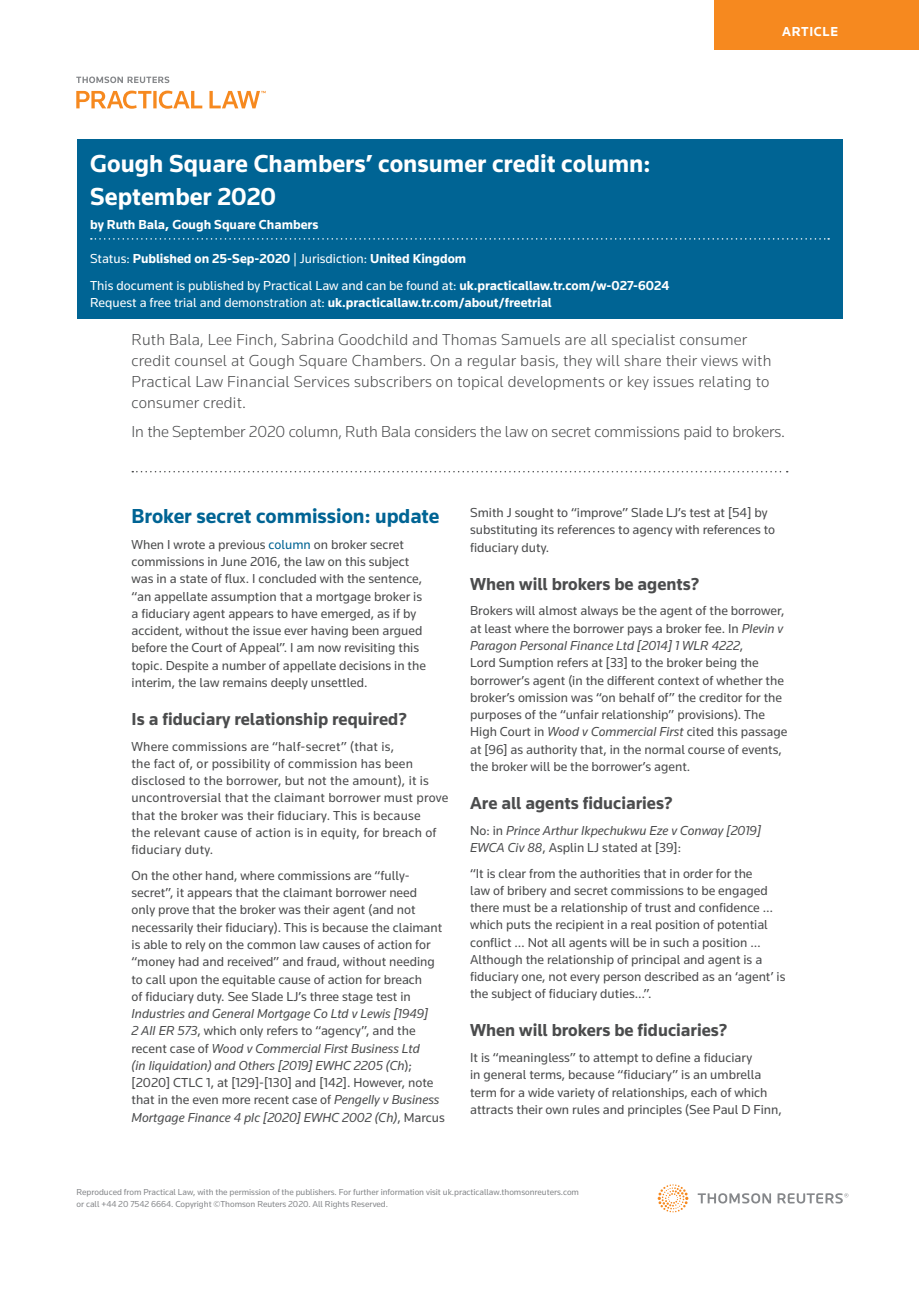
<style>
.page{position:relative;width:919px;height:1289px;background:#fff}
.page>*{position:absolute;margin:0;border:0;box-sizing:border-box;transform-origin:0 0}
.t1{font:700 25.5px/33px "Knowledge";color:#fff}
.t2{font:700 21px "Knowledge";color:#006494}
.t3{font:700 18px "Knowledge";color:#4b4c4d}
.t4{font:300 16.5px/21px "Knowledge";letter-spacing:.01em;color:#4b4c4d}
.t5{font:300 16.5px "Knowledge";letter-spacing:-.01em;color:#4b4c4d}
.t6{font:13.5px/17.2px "Knowledge";color:#4b4c4d}
.t7{font:italic 13.5px/17.2px "Knowledge";color:#4b4c4d}
.t8{font:13.5px/27.2px "Knowledge";color:#fff}
.t9{font:700 13.5px "Knowledge";color:#fff}
.t10{font:700 13.5px "Knowledge";letter-spacing:.05em;color:#fff}
.t11{font:9px/12px "Knowledge";letter-spacing:-.005em;color:#86888b}
.s1{font-weight:700}
.s2{font-weight:400}
.s3{color:#006494}
.s4{font-style:normal}
.s5{font-style:italic}
</style>
<div class="page">
<div style="left:714px;top:0;width:204px;height:49px;background:#f6891f"></div>
<svg style="left:657px;top:1184px;width:31px;height:28px"></svg>
<svg style="left:697px;top:1193px;width:151px;height:10px"></svg>
<svg style="left:76px;top:91px;width:189px;height:18px"></svg>
<svg style="left:76px;top:77px;width:93px;height:6px"></svg>
<div style="left:77px;top:139px;width:765px;height:180px;background:#006494"></div>
<svg style="left:91px;top:238px;width:738px;height:2px"></svg>
<svg style="left:132px;top:471px;width:655px;height:1px"></svg>
<p class="t10" style="left:782px;top:23px;width:57px">ARTICLE</p>
<h1 class="t1" style="left:90px;top:146px;width:562px">Gough Square Chambers’ consumer credit column:<br>September 2020</h1>
<p class="t9" style="left:90px;top:216px;width:230px">by Ruth Bala, Gough Square Chambers</p>
<p class="t8" style="left:90px;top:245px;width:580px">Status: <span class="s1">Published on 25-Sep-2020</span> | Jurisdiction: <span class="s1">United Kingdom<br></span>This document is published by Practical Law and can be found at: <span class="s1">uk.practicallaw.tr.com/w-027-6024</span></p>
<p class="t9" style="left:90px;top:294px;width:463px"><span class="s2">Request a free trial and demonstration at:</span> uk.practicallaw.tr.com/about/freetrial</p>
<p class="t4" style="left:131px;top:328px;width:641px">Ruth Bala, Lee Finch, Sabrina Goodchild and Thomas Samuels are all specialist consumer credit counsel at Gough Square Chambers. On a regular basis, they will share their views with Practical Law Financial Services subscribers on topical developments or key issues relating to consumer credit.</p>
<p class="t5" style="left:131px;top:421px;width:655px">In the September 2020 column, Ruth Bala considers the law on secret commissions paid to brokers.</p>
<h2 class="t2" style="left:131px;top:503px;width:309px">Broker secret commission: update</h2>
<p class="t6" style="left:131px;top:535px;width:296px">When I wrote a previous <span class="s3">column</span> on broker secret commissions in June 2016, the law on this subject was in a state of flux. I concluded with the sentence, “an appellate assumption that a mortgage broker is a fiduciary agent appears to have emerged, as if by accident, without the issue ever having been argued before the Court of Appeal”. I am now revisiting this topic. Despite a number of appellate decisions in the interim, the law remains deeply unsettled.</p>
<h3 class="t3" style="left:131px;top:707px;width:277px">Is a fiduciary relationship required?</h3>
<p class="t6" style="left:131px;top:737px;width:318px">Where commissions are “half-secret” (that is,<br>the fact of, or possibility of commission has been disclosed to the borrower, but not the amount), it is uncontroversial that the claimant borrower must prove that the broker was their fiduciary. This is because<br>the relevant cause of action is in equity, for breach of fiduciary duty.</p>
<p class="t6" style="left:131px;top:866px;width:312px">On the other hand, where commissions are “fully&shy;secret”, it appears that the claimant borrower need only prove that the broker was their agent (and not necessarily their fiduciary). This is because the claimant is able to rely on the common law causes of action for “money had and received” and fraud, without needing to call upon the equitable cause of action for breach<br>of fiduciary duty. See Slade LJ’s three stage test in</p>
<p class="t7" style="left:131px;top:1004px;width:315px">Industries and General Mortgage Co Ltd v Lewis [1949]<br>2 All ER 573<span class="s4">, which only refers to “agency”, and the recent case of</span> Wood v Commercial First Business Ltd<br>(in liquidation) and Others [2019] EWHC 2205 (Ch<span class="s4">); [2020] CTLC 1, at [129]-[130] and [142]. However, note that in the even more recent case of</span> Pengelly v Business Mortgage Finance 4 plc [2020] EWHC 2002 (Ch)<span class="s4">, Marcus</span></p>
<p class="t6" style="left:470px;top:504px;width:306px">Smith J sought to “improve” Slade LJ’s test at [54] by substituting its references to agency with references to fiduciary duty.</p>
<h3 class="t3" style="left:470px;top:572px;width:231px">When will brokers be agents?</h3>
<p class="t6" style="left:470px;top:602px;width:319px">Brokers will almost always be the agent of the borrower, at least where the borrower pays a broker fee. In <span class="s5">Plevin v Paragon Personal Finance Ltd [2014] 1 WLR 4222</span>,<br>Lord Sumption refers at [33] to the broker being the borrower’s agent (in the different context of whether the broker’s omission was “on behalf of” the creditor for the purposes of the “unfair relationship” provisions). The High Court in <span class="s5">Wood v Commercial First</span> cited this passage at [96] as authority that, in the normal course of events, the broker will be the borrower’s agent.</p>
<h3 class="t3" style="left:470px;top:791px;width:204px">Are all agents fiduciaries?</h3>
<p class="t7" style="left:470px;top:821px;width:292px"><span class="s4">No: in</span> Prince Arthur Ikpechukwu Eze v Conway [2019]<br>EWCA Civ 88<span class="s4">, Asplin LJ stated at [39]:</span></p>
<p class="t6" style="left:470px;top:864px;width:317px">“It is clear from the authorities that in order for the<br>law of bribery and secret commissions to be engaged there must be a relationship of trust and confidence … which puts the recipient in a real position of potential conflict … Not all agents will be in such a position … Although the relationship of principal and agent is a fiduciary one, not every person described as an ‘agent’ is the subject of fiduciary duties…”.</p>
<h3 class="t3" style="left:470px;top:1019px;width:259px">When will brokers be fiduciaries?</h3>
<p class="t6" style="left:470px;top:1048px;width:313px">It is “meaningless” to attempt to define a fiduciary<br>in general terms, because “fiduciary” is an umbrella term for a wide variety of relationships, each of which attracts their own rules and principles (See Paul D Finn,</p>
<p class="t11" style="left:77px;top:1185px;width:504px">Reproduced from Practical Law, with the permission of the publishers. For further information visit uk.practicallaw.thomsonreuters.com or call +44 20 7542 6664. Copyright ©Thomson Reuters 2020. All Rights Reserved.</p>
</div>
